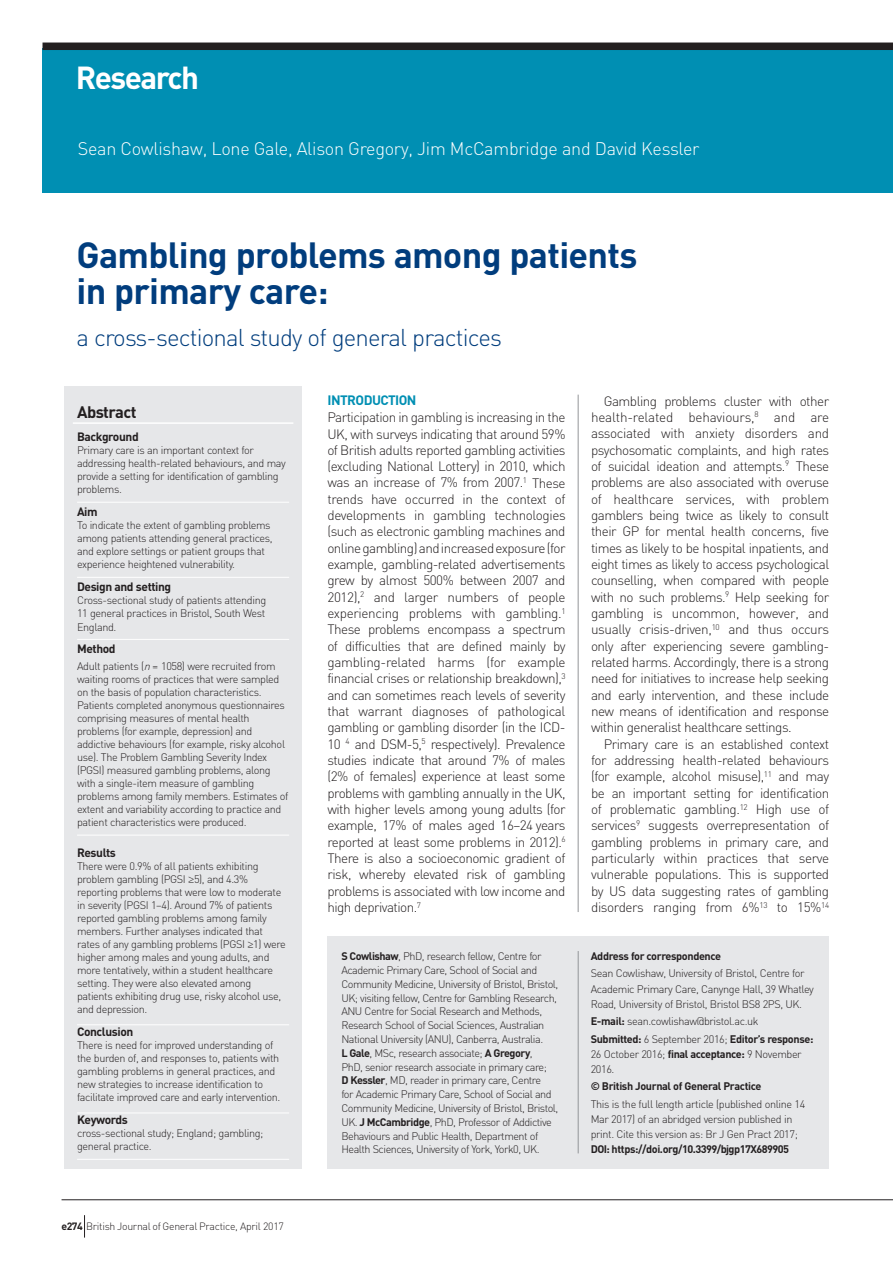
<style>
.page{position:relative;width:893px;height:1263px;background:#fff}
.page>*{position:absolute;margin:0;border:0;box-sizing:border-box;transform-origin:0 0}
.t1{font:700 36px/36px "DIN";letter-spacing:-.02em;color:#013d7d}
.t2{font:700 31.5px "DIN";letter-spacing:-.05em;color:#fff}
.t3{font:300 24px "DIN";letter-spacing:-.035em;color:#013d7d}
.t4{font:300 18px "DIN";letter-spacing:-.015em;color:#fff}
.t5{font:700 16.5px "DIN";letter-spacing:-.035em;color:#231f20}
.t6{font:300 13.5px/16.4px "DIN";letter-spacing:-.04em;color:#231f20;text-align:justify}
.t7{font:700 13.5px "DIN";letter-spacing:-.04em;color:#008fb3}
.t8{font:700 12px "DIN";letter-spacing:-.035em;color:#231f20}
.t9{font:300 10.8px/13px "DIN";letter-spacing:-.035em;color:#231f20}
.t10{font:700 10.8px "DIN";letter-spacing:-.035em;color:#231f20}
.t11{font:300 10.5px "DIN";letter-spacing:-.025em;color:#231f20}
.s1{font-style:italic}
.s2{font-family:"Helvetica"}
.s3{font-weight:700}
</style>
<div class="page">
<div style="left:43px;top:48px;width:850px;height:144px;background:#008fb3"></div>
<div style="left:43px;top:43px;width:850px;height:7px;background:#231f20"></div>
<div style="left:64px;top:386px;width:238px;height:783px;background:#e6e7e9"></div>
<hr style="left:73px;top:422px;width:220px;height:2px;background:#fff">
<hr style="left:77px;top:502px;width:212px;height:1px;background:#fff">
<hr style="left:77px;top:577px;width:212px;height:1px;background:#fff">
<hr style="left:77px;top:639px;width:212px;height:1px;background:#fff">
<hr style="left:77px;top:835px;width:212px;height:1px;background:#fff">
<hr style="left:77px;top:1024px;width:212px;height:1px;background:#fff">
<hr style="left:77px;top:1112px;width:212px;height:1px;background:#fff">
<hr style="left:77px;top:1159px;width:212px;height:1px;background:#fff">
<hr style="left:578px;top:395px;width:1px;height:517px;background:#939598">
<div style="left:327px;top:936px;width:502px;height:233px;background:#e6e7e9"></div>
<hr style="left:578px;top:951px;width:1px;height:202px;background:#939598">
<hr style="left:62px;top:1199px;width:831px;height:1px;background:#231f20">
<svg style="left:84px;top:1215px;width:1px;height:22px"></svg>
<h2 class="t2" style="left:76px;top:64px;width:125px">Research</h2>
<h3 class="t4" style="left:78px;top:140px;width:623px">Sean Cowlishaw, Lone Gale, Alison Gregory, Jim McCambridge and David Kessler</h3>
<h1 class="t1" style="left:77px;top:239px;width:562px">Gambling problems among patients in primary care:</h1>
<h3 class="t3" style="left:77px;top:327px;width:427px">a cross-sectional study of general practices</h3>
<h3 class="t5" style="left:77px;top:405px;width:61px">Abstract</h3>
<p class="t8" style="left:77px;top:431px;width:63px">Background</p>
<p class="t9" style="left:77px;top:445px;width:210px">Primary care is an important context for addressing health-related behaviours, and may provide a setting for identification of gambling problems.</p>
<p class="t8" style="left:77px;top:506px;width:22px">Aim</p>
<p class="t9" style="left:77px;top:520px;width:197px">To indicate the extent of gambling problems among patients attending general practices, and explore settings or patient groups that experience heightened vulnerability.</p>
<p class="t8" style="left:77px;top:582px;width:96px">Design and setting</p>
<p class="t9" style="left:77px;top:595px;width:191px;text-align:justify">Cross-sectional study of patients attending 11 general practices in Bristol, South West England.</p>
<p class="t8" style="left:77px;top:644px;width:40px">Method</p>
<p class="t9" style="left:77px;top:660px;width:213px">Adult patients (<span class="s1">n</span>= 1058) were recruited from waiting rooms of practices that were sampled on the basis of population characteristics.<br>Patients completed anonymous questionnaires comprising measures of mental health problems (for example, depression) and addictive behaviours (for example, risky alcohol use). The Problem Gambling Severity Index (PGSI) measured gambling problems, along with a single-item measure of gambling problems among family members. Estimates of extent and variability according to practice and patient characteristics were produced.</p>
<p class="t8" style="left:77px;top:847px;width:40px">Results</p>
<p class="t9" style="left:77px;top:860px;width:210px">There were 0.9% of all patients exhibiting problem gambling (PGSI <span class="s2">≥</span>5), and 4.3% reporting problems that were low to moderate in severity (PGSI 1–4). Around 7% of patients reported gambling problems among family members. Further analyses indicated that rates of any gambling problems (PGSI <span class="s2">≥</span>1) were higher among males and young adults, and more tentatively, within a student healthcare setting. They were also elevated among patients exhibiting drug use, risky alcohol use, and depression.</p>
<p class="t8" style="left:77px;top:1026px;width:58px">Conclusion</p>
<p class="t9" style="left:77px;top:1039px;width:205px">There is need for improved understanding of the burden of, and responses to, patients with gambling problems in general practices, and new strategies to increase identification to facilitate improved care and early intervention.</p>
<p class="t8" style="left:77px;top:1115px;width:52px">Keywords</p>
<p class="t9" style="left:77px;top:1128px;width:188px">cross-sectional study; England; gambling; general practice.</p>
<p class="t11" style="left:62px;top:1221px;width:224px"><span class="s3">e274</span> British Journal of General Practice, April 2017</p>
<p class="t7" style="left:327px;top:394px;width:91px">INTRODUCTION</p>
<p class="t6" style="left:327px;top:410px;width:240px">Participation in gambling is increasing in the UK, with surveys indicating that around 59% of British adults reported gambling activities (excluding National Lottery) in 2010, which was an increase of 7% from 2007.<sup>1</sup> These trends have occurred in the context of developments in gambling technologies (such as electronic gambling machines and online gambling) and increased exposure (for example, gambling-related advertisements grew by almost 500% between 2007 and 2012),<sup>2</sup> and larger numbers of people experiencing problems with gambling.<sup>1<br></sup>These problems encompass a spectrum of difficulties that are defined mainly by gambling-related harms (for example financial crises or relationship breakdown),<sup>3 </sup>and can sometimes reach levels of severity that warrant diagnoses of pathological gambling or gambling disorder (in the ICD-10 <sup>4</sup> and DSM-5,<sup>5</sup> respectively). Prevalence studies indicate that around 7% of males (2% of females) experience at least some problems with gambling annually in the UK, with higher levels among young adults (for example, 17% of males aged 16–24 years reported at least some problems in 2012).<sup>6<br></sup>There is also a socioeconomic gradient of risk, whereby elevated risk of gambling problems is associated with low income and high deprivation.<sup>7</sup></p>
<p class="t6" style="left:591px;top:393px;width:240px;text-indent:13px">Gambling problems cluster with other health-related behaviours,<sup>8</sup> and are associated with anxiety disorders and psychosomatic complaints, and high rates of suicidal ideation and attempts.<sup>9</sup> These problems are also associated with overuse of healthcare services, with problem gamblers being twice as likely to consult their GP for mental health concerns, five times as likely to be hospital inpatients, and eight times as likely to access psychological counselling, when compared with people with no such problems.<sup>9</sup> Help seeking for gambling is uncommon, however, and usually crisis-driven,<sup>10</sup> and thus occurs only after experiencing severe gambling&shy;related harms. Accordingly, there is a strong need for initiatives to increase help seeking and early intervention, and these include new means of identification and response within generalist healthcare settings.</p>
<p class="t6" style="left:591px;top:737px;width:240px;text-indent:13px">Primary care is an established context for addressing health-related behaviours (for example, alcohol misuse),<sup>11</sup> and may be an important setting for identification of problematic gambling.<sup>12</sup> High use of services<sup>9</sup> suggests overrepresentation of gambling problems in primary care, and particularly within practices that serve vulnerable populations. This is supported by US data suggesting rates of gambling disorders ranging from 6%<sup>13</sup> to 15%<sup>14</sup></p>
<p class="t9" style="left:341px;top:950px;width:218px;line-height:13.8px"><span class="s3">S Cowlishaw</span>, PhD, research fellow, Centre for Academic Primary Care, School of Social and Community Medicine, University of Bristol, Bristol, UK; visiting fellow, Centre for Gambling Research, ANU Centre for Social Research and Methods, Research School of Social Sciences, Australian National University (ANU), Canberra, Australia.<br><span class="s3">L Gale</span>, MSc, research associate; <span class="s3">A Gregory</span>,<br>PhD, senior research associate in primary care;<br><span class="s3">D Kessler</span>, MD, reader in primary care, Centre<br>for Academic Primary Care, School of Social and Community Medicine, University of Bristol, Bristol, UK. <span class="s3">J McCambridge</span>, PhD, Professor of Addictive Behaviours and Public Health, Department of Health Sciences, University of York, York0, UK.</p>
<p class="t10" style="left:591px;top:951px;width:132px">Address for correspondence</p>
<p class="t9" style="left:591px;top:967px;width:225px;line-height:15.3px">Sean Cowlishaw, University of Bristol, Centre for<br>Academic Primary Care, Canynge Hall, 39 Whatley<br>Road, University of Bristol, Bristol BS8 2PS, UK.</p>
<p class="t9" style="left:591px;top:1013px;width:224px;line-height:17.4px"><span class="s3">E-mail:</span> sean.cowlishaw@bristol.ac.uk<br><span class="s3">Submitted:</span> 6 September 2016; <span class="s3">Editor’s response:</span></p>
<p class="t9" style="left:591px;top:1047px;width:213px;line-height:15.1px">26 October 2016; <span class="s3">final acceptance:</span> 9 November<br>2016.</p>
<p class="t10" style="left:591px;top:1082px;width:172px">© British Journal of General Practice</p>
<p class="t9" style="left:591px;top:1097px;width:216px;line-height:15.3px">This is the full length article (published online 14<br>Mar 2017) of an abridged version published in print. Cite this version as: Br J Gen Pract 2017;</p>
<p class="t10" style="left:591px;top:1145px;width:200px">DOI: https://doi.org/10.3399/bjgp17X689905</p>
</div>
